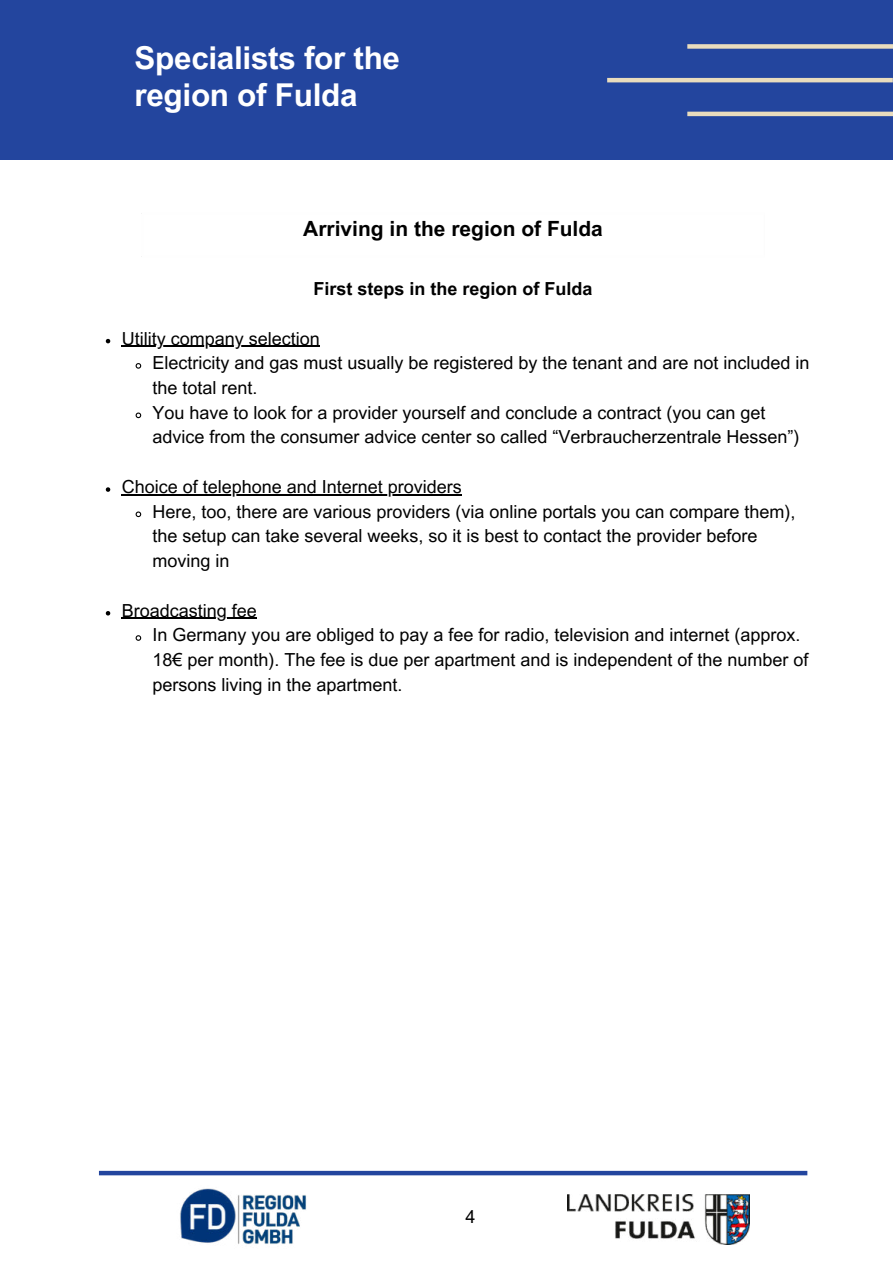
<style>
.page{position:relative;width:893px;height:1264px;background:#fff}
.page>*{position:absolute;margin:0;border:0;box-sizing:border-box;transform-origin:0 0}
.t1{font:700 31.5px/37px "Arial MT Pro";letter-spacing:-.01em;color:#fff}
.t2{font:700 21px "Arial MT Pro";color:#000}
.t3{font:18px/24.8px "Arial MT Pro";color:#000}
.t4{font:700 18px "Arial MT Pro";color:#000}
</style>
<div class="page">
<div style="left:0;top:0;width:892px;height:160px;background:#23459e"></div>
<div style="left:99px;top:1170px;width:708px;height:5px;background:#23459e"></div>
<img style="left:567px;top:1194px;width:182px;height:50px">
<div style="left:687px;top:44px;width:205px;height:5px;background:#e9dcbd"></div>
<hr style="left:607px;top:78px;width:285px;height:4px;background:#e9dcbd">
<hr style="left:687px;top:112px;width:205px;height:4px;background:#e9dcbd">
<svg style="left:106px;top:339px;width:4px;height:4px"></svg>
<hr style="left:122px;top:345px;width:198px;height:2px;background:#000">
<svg style="left:135px;top:363px;width:7px;height:6px"></svg>
<svg style="left:135px;top:412px;width:7px;height:7px"></svg>
<svg style="left:106px;top:487px;width:4px;height:5px"></svg>
<hr style="left:122px;top:494px;width:340px;height:1px;background:#000">
<svg style="left:135px;top:511px;width:7px;height:7px"></svg>
<svg style="left:106px;top:611px;width:4px;height:4px"></svg>
<hr style="left:122px;top:617px;width:135px;height:2px;background:#000">
<svg style="left:135px;top:635px;width:7px;height:6px"></svg>
<img style="left:180px;top:1188px;width:49px;height:55px">
<img style="left:229px;top:1194px;width:78px;height:50px">
<h1 class="t1" style="left:134px;top:40px;width:267px">Specialists for the region of Fulda</h1>
<p class="t2" style="left:303px;top:216px;width:301px">Arriving in the region of Fulda</p>
<p class="t4" style="left:313px;top:278px;width:280px">First steps in the region of Fulda</p>
<p class="t3" style="left:152px;top:327px;width:658px;text-indent:-31px">Utility company selection<br>Electricity and gas must usually be registered by the tenant and are not included in the total rent.<br>You have to look for a provider yourself and conclude a contract (you can get advice from the consumer advice center so called “Verbraucherzentrale Hessen”)</p>
<p class="t3" style="left:152px;top:475px;width:644px;text-indent:-31px">Choice of telephone and Internet providers<br>Here, too, there are various providers (via online portals you can compare them), the setup can take several weeks, so it is best to contact the provider before moving in</p>
<p class="t3" style="left:152px;top:599px;width:657px;text-indent:-31px">Broadcasting fee<br>In Germany you are obliged to pay a fee for radio, television and internet (approx.<br>18€ per month). The fee is due per apartment and is independent of the number of persons living in the apartment.</p>
<p class="t3" style="left:465px;top:1205px;width:11px">4</p>
</div>
